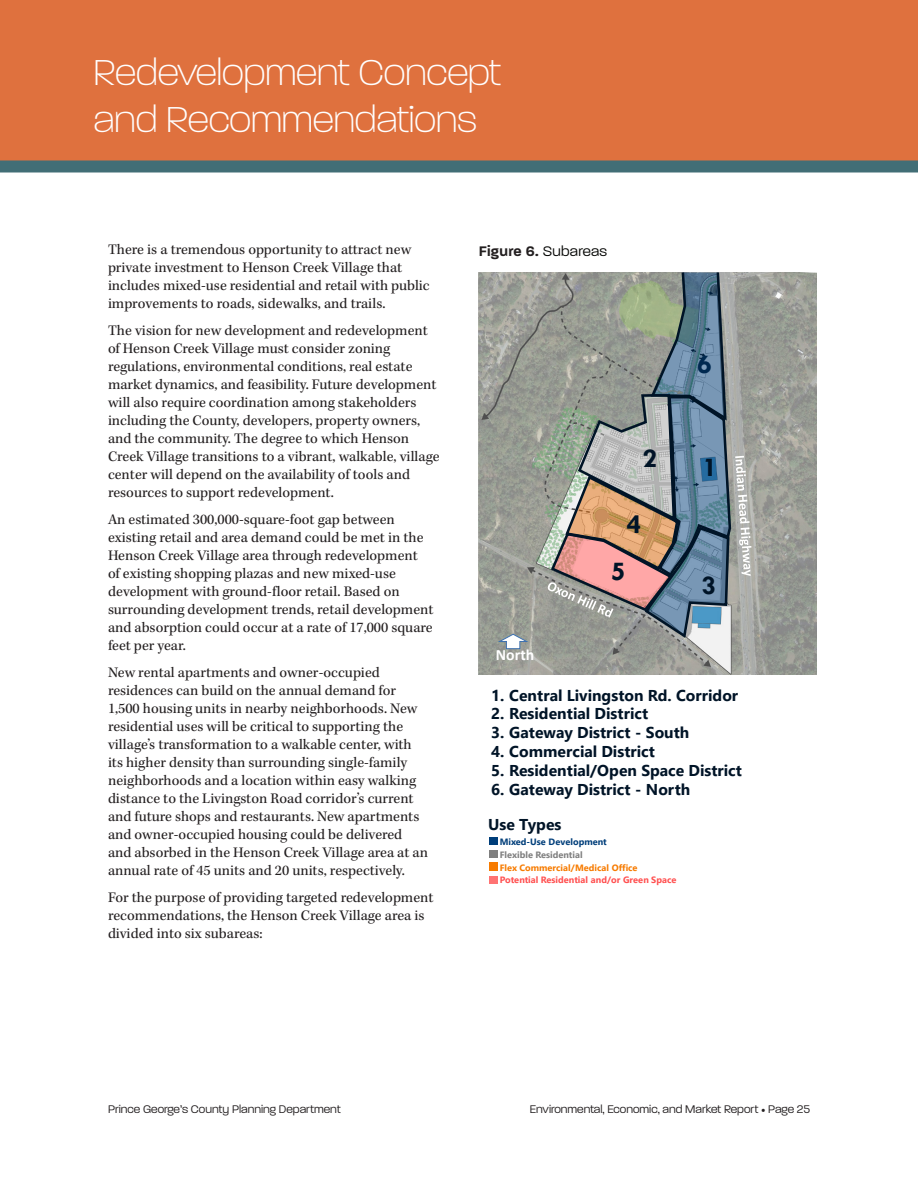
<style>
.page{position:relative;width:918px;height:1188px;background:#fff}
.page>*{position:absolute;margin:0;border:0;box-sizing:border-box;transform-origin:0 0}
.Heading_1{font:200 39px/46.8px "Paralucent";color:#fff}
.t1{font:700 27.6px "Tw Cen";color:#001427}
.t2{font:700 15.75px "Segoe UI";color:#001427}
.t3{font:700 15.75px "Calibri";letter-spacing:.005em;color:#fff}
.body_text-_RR{font:15px/18px "Kepler Std";color:#231f20}
.t4{font:600 15px "Paralucent";letter-spacing:.02em;color:#231f20}
.t5{font:300 12px "Paralucent";color:#231f20}
.t6{font:700 9.15px "Segoe UI";color:#ff5050}
.t7{font:700 9.15px "Segoe UI";color:#f77b00}
.t8{font:700 9.15px "Segoe UI";color:#003e7a}
.t9{font:700 9.15px "Segoe UI";color:#7f7f7f}
.s1{font-weight:300;color:#040503}
.s2{font-family:"Kepler Std";font-weight:700}
</style>
<div class="page">
<div style="left:0;top:0;width:918px;height:163px;background:#df713e"></div>
<div style="left:0;top:160px;width:918px;height:12px;background:#426e76"></div>
<div style="left:490px;top:837px;width:8px;height:8px;background:#003e7a"></div>
<div style="left:490px;top:850px;width:8px;height:8px;background:#7f7f7f"></div>
<div style="left:490px;top:862px;width:8px;height:9px;background:#f77b00"></div>
<div style="left:490px;top:876px;width:8px;height:8px;background:#ff7373"></div>
<img style="left:479px;top:272px;width:337px;height:402px">
<svg style="left:547px;top:272px;width:207px;height:368px;background:#969997"></svg>
<svg style="left:498px;top:633px;width:33px;height:17px"></svg>
<p class="Heading_1" style="left:94px;top:49px;width:409px">Redevelopment Concept and Recommendations</p>
<p class="body_text-_RR" style="left:108px;top:241px;width:323px">There is a tremendous opportunity to attract new private investment to Henson Creek Village that includes mixed-use residential and retail with public improvements to roads, sidewalks, and trails.</p>
<p class="body_text-_RR" style="left:108px;top:322px;width:333px">The vision for new development and redevelopment of Henson Creek Village must consider zoning regulations, environmental conditions, real estate market dynamics, and feasibility. Future development will also require coordination among stakeholders including the County, developers, property owners, and the community. The degree to which Henson Creek Village transitions to a vibrant, walkable, village center will depend on the availability of tools and resources to support redevelopment.</p>
<p class="body_text-_RR" style="left:108px;top:511px;width:327px">An estimated 300,000-square-foot gap between existing retail and area demand could be met in the Henson Creek Village area through redevelopment<br>of existing shopping plazas and new mixed-use development with ground-floor retail. Based on surrounding development trends, retail development and absorption could occur at a rate of 17,000 square feet per year.</p>
<p class="body_text-_RR" style="left:108px;top:664px;width:322px">New rental apartments and owner-occupied residences can build on the annual demand for 1,500 housing units in nearby neighborhoods. New residential uses will be critical to supporting the village’s transformation to a walkable center, with its higher density than surrounding single-family neighborhoods and a location within easy walking distance to the Livingston Road corridor’s current and future shops and restaurants. New apartments and owner-occupied housing could be delivered and absorbed in the Henson Creek Village area at an annual rate of 45 units and 20 units, respectively.</p>
<p class="body_text-_RR" style="left:108px;top:889px;width:327px">For the purpose of providing targeted redevelopment recommendations, the Henson Creek Village area is divided into six subareas:</p>
<p class="t4" style="left:479px;top:242px;width:130px">Figure 6. <span class="s1">Subareas</span></p>
<p class="t1" style="left:643px;top:442px;width:16px">2</p>
<p class="t1" style="left:627px;top:508px;width:16px">4</p>
<p class="t3" style="left:496px;top:643px;width:40px">North</p>
<p class="t1" style="left:611px;top:555px;width:16px">5</p>
<p class="t1" style="left:697px;top:347px;width:16px">6</p>
<p class="t1" style="left:703px;top:451px;width:16px">1</p>
<p class="t1" style="left:701px;top:569px;width:16px">3</p>
<p class="t2" style="left:491px;top:680px;width:249px">1. Central Livingston Rd. Corridor</p>
<p class="t2" style="left:491px;top:699px;width:158px">2. Residential District</p>
<p class="t2" style="left:491px;top:718px;width:200px">3. Gateway District - South</p>
<p class="t2" style="left:491px;top:737px;width:165px">4. Commercial District</p>
<p class="t2" style="left:491px;top:755px;width:252px">5. Residential/Open Space District</p>
<p class="t2" style="left:491px;top:774px;width:201px">6. Gateway District - North</p>
<p class="t2" style="left:488px;top:810px;width:75px">Use Types</p>
<p class="t8" style="left:500px;top:833px;width:109px">Mixed-Use Development</p>
<p class="t9" style="left:500px;top:846px;width:84px">Flexible Residential</p>
<p class="t7" style="left:500px;top:859px;width:139px">Flex Commercial/Medical Office</p>
<p class="t6" style="left:500px;top:872px;width:178px">Potential Residential and/or Green Space</p>
<p class="t5" style="left:108px;top:1102px;width:234px">Prince George’s County Planning Department</p>
<p class="t5" style="left:530px;top:1102px;width:282px">Environmental, Economic, and Market Report <span class="s2">•</span> Page 25</p>
</div>
